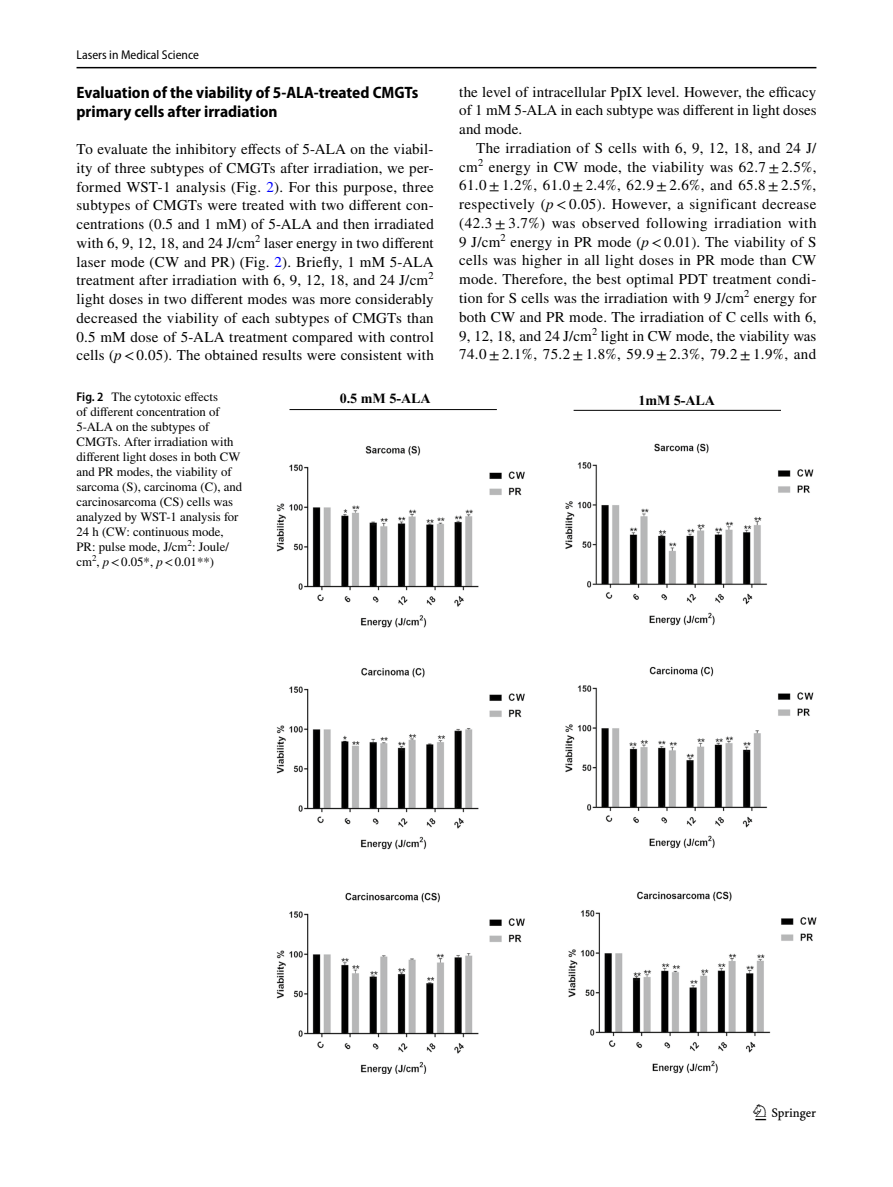
<style>
.page{position:relative;width:893px;height:1187px;background:#fff}
.page>*{position:absolute;margin:0;border:0;box-sizing:border-box;transform-origin:0 0}
.t1{font:22.5px "Springnew Regular 3";color:#000}
.t2{font:700 semi-condensed 16.5px/18.8px "Myriad Pro";color:#000}
.t3{font:15px/18.8px "STIX";letter-spacing:.005em;color:#000;text-align:justify}
.t4{font:14.1px "Times New Roman PS Bold MT2";color:#000}
.t5{font:12.75px/15px "STIX";color:#000}
.t6{font:semi-condensed 12.75px "Myriad Pro";color:#000}
.s1{color:#00f}
.s2{font-style:italic}
.s3{font-family:"Myriad Pro";font-weight:600;font-stretch:semi-condensed}
</style>
<div class="page">
<hr style="left:77px;top:67px;width:739px;height:1px;background:#000">
<img style="left:276px;top:443px;width:540px;height:630px">
<hr style="left:289px;top:409px;width:208px;height:1px;background:#000">
<hr style="left:574px;top:410px;width:207px;height:1px;background:#000">
<p class="t6" style="left:77px;top:48px;width:124px">Lasers in Medical Science</p>
<p class="t2" style="left:77px;top:83px;width:343px">Evaluation of the viability of 5‑ALA‑treated CMGTs primary cells after irradiation</p>
<p class="t3" style="left:77px;top:141px;width:359px">To evaluate the inhibitory effects of 5-ALA on the viabil&shy;ity of three subtypes of CMGTs after irradiation, we per&shy;formed WST-1 analysis (Fig. <span class="s1">2</span>). For this purpose, three subtypes of CMGTs were treated with two different con&shy;centrations (0.5 and 1 mM) of 5-ALA and then irradiated with 6, 9, 12, 18, and 24 J/cm<sup>2</sup> laser energy in two different laser mode (CW and PR) (Fig. <span class="s1">2</span>). Briefly, 1 mM 5-ALA treatment after irradiation with 6, 9, 12, 18, and 24 J/cm<sup>2 </sup>light doses in two different modes was more considerably decreased the viability of each subtypes of CMGTs than 0.5 mM dose of 5-ALA treatment compared with control cells (<span class="s2">p</span>&lt;0.05). The obtained results were consistent with</p>
<p class="t3" style="left:459px;top:83px;width:359px">the level of intracellular PpIX level. However, the efficacy of 1 mM 5-ALA in each subtype was different in light doses and mode.</p>
<p class="t3" style="left:459px;top:139px;width:359px;text-indent:17px">The irradiation of S cells with 6, 9, 12, 18, and 24 J/ cm<sup>2</sup> energy in CW mode, the viability was 62.7 ±2.5%, 61.0 ± 1.2%, 61.0 ± 2.4%, 62.9 ± 2.6%, and 65.8 ± 2.5%, respectively (<span class="s2">p</span> &lt; 0.05). However, a significant decrease (42.3 ± 3.7%) was observed following irradiation with 9 J/cm<sup>2</sup> energy in PR mode (<span class="s2">p</span>&lt;0.01). The viability of S cells was higher in all light doses in PR mode than CW mode. Therefore, the best optimal PDT treatment condi&shy;tion for S cells was the irradiation with 9 J/cm<sup>2</sup> energy for both CW and PR mode. The irradiation of C cells with 6, 9, 12, 18, and 24 J/cm<sup>2</sup> light in CW mode, the viability was 74.0 ± 2.1%, 75.2 ± 1.8%, 59.9 ± 2.3%, 79.2 ± 1.9%, and</p>
<p class="t5" style="left:77px;top:390px;width:167px"><span class="s3">Fig. 2</span> The cytotoxic effects<br>of different concentration of<br>5-ALA on the subtypes of<br>CMGTs. After irradiation with different light doses in both CW and PR modes, the viability of sarcoma (S), carcinoma (C), and carcinosarcoma (CS) cells was analyzed by WST-1 analysis for<br>24 h (CW: continuous mode,<br>PR: pulse mode, J/cm<sup>2</sup>: Joule/ cm<sup>2</sup>, <span class="s2">p</span>&lt;0.05*, <span class="s2">p</span>&lt;0.01**)</p>
<p class="t4" style="left:340px;top:388px;width:93px">0.5 mM 5-ALA</p>
<p class="t4" style="left:638px;top:390px;width:78px">1mM 5-ALA</p>
<h1 class="t1" style="left:755px;top:1104px;width:62px">1 3</h1>
</div>
